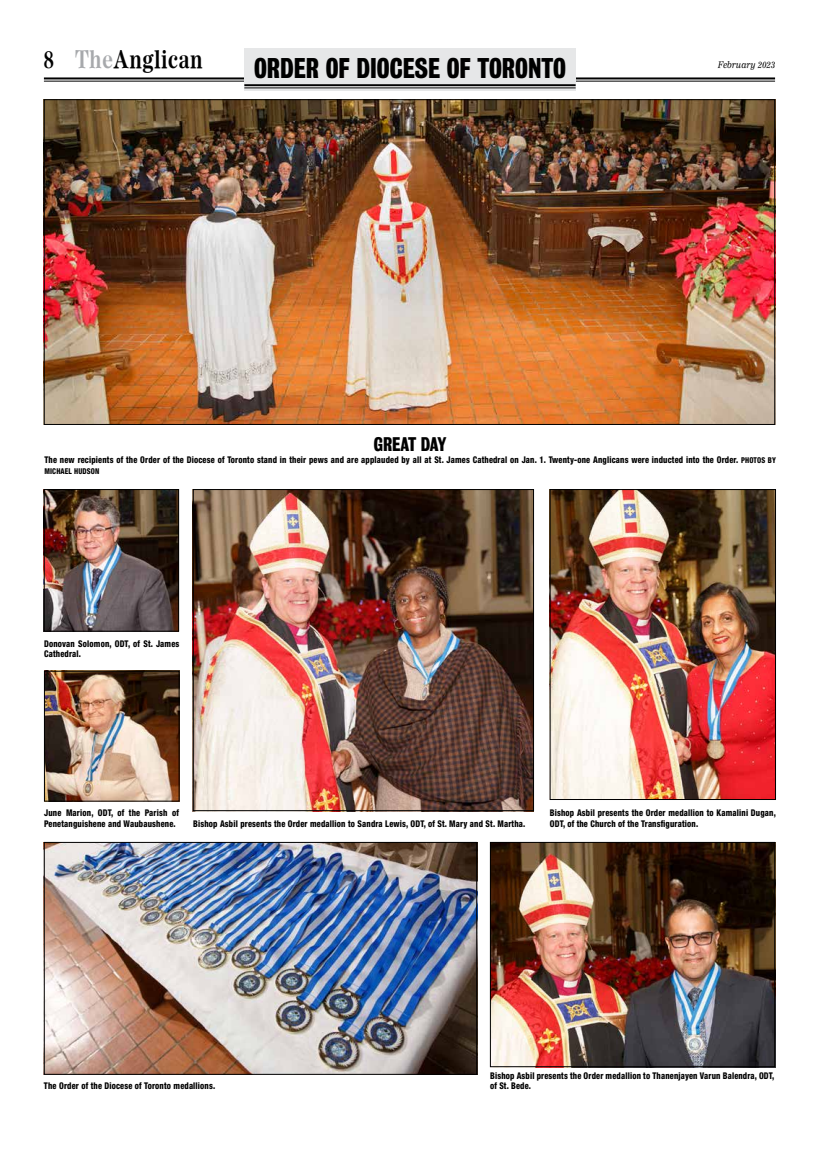
<style>
.page{position:relative;width:819px;height:1152px;background:#fff}
.page>*{position:absolute;margin:0;border:0;box-sizing:border-box;transform-origin:0 0}
.t1{font:26px "Bureau Grotesque Three Seven";color:#000}
.t2{font:700 24px "Worldwide";letter-spacing:.01em;color:#000;scale:.84 1}
.t3{font:18px "Bureau Grotesque Three Seven";letter-spacing:-.01em;color:#000}
.t4{font:800 condensed 9.2px/10.5px "Helvetica Neue LT Std";letter-spacing:.02em;color:#000;scale:.9 1}
.t5{font:italic 9px "Worldwide";color:#000}
.t6{font:800 condensed 8px "Helvetica Neue LT Std";letter-spacing:.02em;color:#000;scale:.9 1}
.s1{color:#a7a9ac}
.s2{font-size:8px}
</style>
<div class="page">
<hr style="left:44px;top:77px;width:731px;height:2px;background:#000">
<hr style="left:44px;top:81px;width:731px;height:1px;background:#000">
<div style="left:244px;top:48px;width:332px;height:42px;background:#e6e7e8"></div>
<svg style="left:244px;top:86px;width:332px;height:2px"></svg>
<hr style="left:244px;top:84px;width:332px;height:2px;background:#000">
<hr style="left:244px;top:88px;width:332px;height:1px;background:#000">
<img style="left:46px;top:101px;width:727px;height:322px">
<img style="left:552px;top:491px;width:222px;height:307px">
<div style="left:550px;top:489px;width:226px;height:311px;border:1px solid #000"></div>
<img style="left:195px;top:491px;width:337px;height:318px">
<div style="left:193px;top:489px;width:341px;height:322px;border:1px solid #000"></div>
<img style="left:46px;top:491px;width:131px;height:139px">
<div style="left:44px;top:489px;width:135px;height:143px;border:1px solid #000"></div>
<img style="left:492px;top:844px;width:281px;height:221px">
<div style="left:490px;top:842px;width:285px;height:225px;border:1px solid #000"></div>
<img style="left:46px;top:844px;width:429px;height:229px">
<div style="left:44px;top:842px;width:433px;height:233px;border:1px solid #000"></div>
<img style="left:46px;top:673px;width:131px;height:127px">
<div style="left:44px;top:671px;width:135px;height:131px;border:1px solid #000"></div>
<h2 class="t2" style="left:44px;top:45px;width:191px">8 <span class="s1">The</span>Anglican</h2>
<p class="t5" style="left:718px;top:59px;width:59px">February 2023</p>
<h1 class="t1" style="left:254px;top:53px;width:313px">ORDER OF DIOCESE OF TORONTO</h1>
<h3 class="t3" style="left:374px;top:433px;width:74px">GREAT DAY</h3>
<p class="t4" style="left:44px;top:454px;width:814px">The new recipients of the Order of the Diocese of Toronto stand in their pews and are applauded by all at St. James Cathedral on Jan. 1. Twenty-one Anglicans were inducted into the Order. <span class="s2">PHOTOS BY</span></p>
<p class="t6" style="left:44px;top:466px;width:63px">MICHAEL HUDSON</p>
<p class="t4" style="left:44px;top:638px;width:152px">Donovan Solomon, ODT, of St. James<br>Cathedral.</p>
<p class="t4" style="left:44px;top:808px;width:151px">June Marion, ODT, of the Parish of<br>Penetanguishene and Waubaushene.</p>
<p class="t4" style="left:550px;top:807px;width:253px">Bishop Asbil presents the Order medallion to Kamalini Dugan,</p>
<p class="t4" style="left:193px;top:818px;width:371px">Bishop Asbil presents the Order medallion to Sandra Lewis, ODT, of St. Mary and St. Martha.</p>
<p class="t4" style="left:550px;top:818px;width:166px">ODT, of the Church of the Transfiguration.</p>
<p class="t4" style="left:490px;top:1070px;width:317px">Bishop Asbil presents the Order medallion to Thanenjayen Varun Balendra, ODT,</p>
<p class="t4" style="left:44px;top:1080px;width:192px">The Order of the Diocese of Toronto medallions.</p>
<p class="t4" style="left:490px;top:1081px;width:47px">of St. Bede.</p>
</div>
